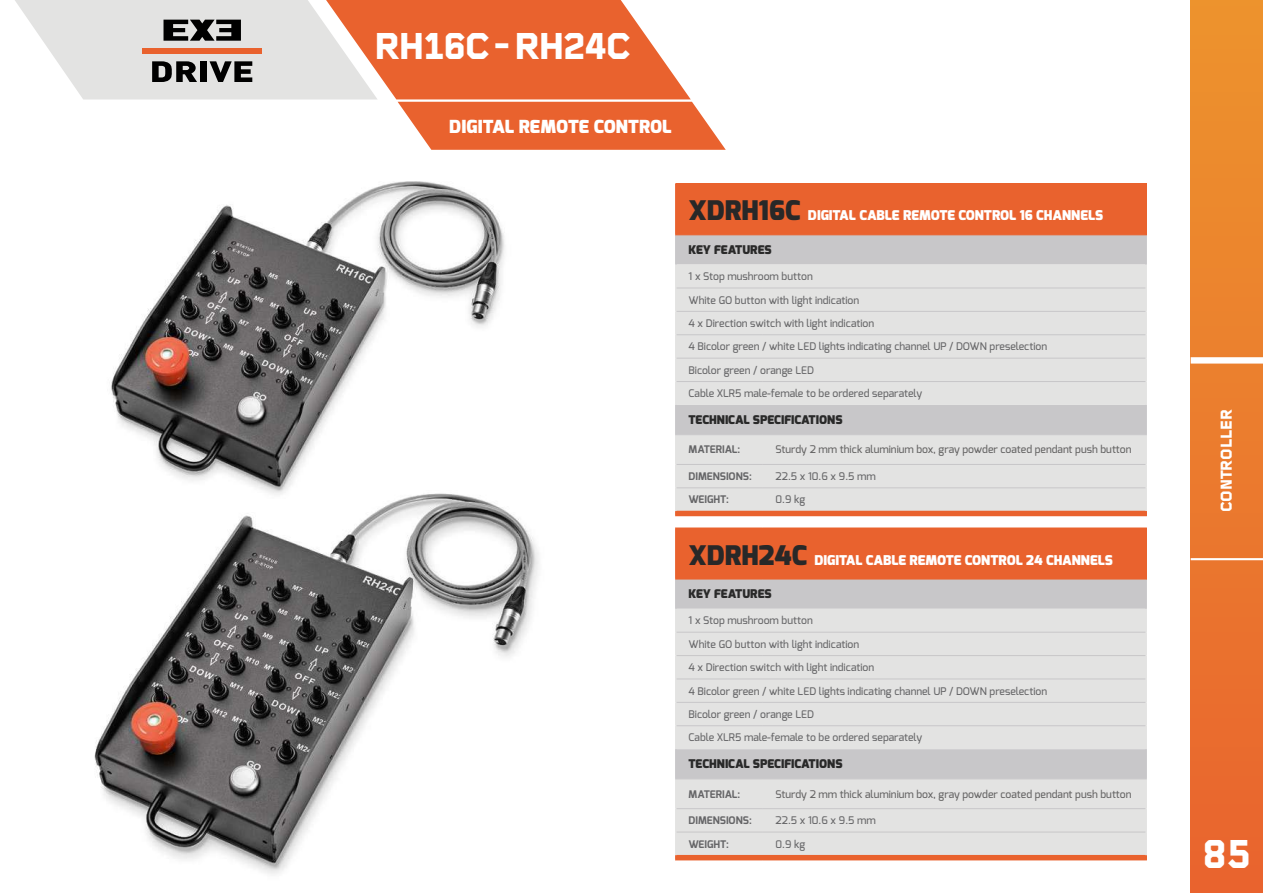
<style>
.page{position:relative;width:1263px;height:893px;background:#fff}
.page>*{position:absolute;margin:0;border:0;box-sizing:border-box;transform-origin:0 0}
.t1{font:800 42px "Foundry Gridnik W03";color:#fff}
.t2{font:800 39px "Foundry Gridnik W03";letter-spacing:-.035em;color:#fff}
.t3{font:900 18px "Exo";color:#fff}
.t4{font:800 16.5px "Foundry Gridnik W03";color:#fff}
.t5{font:900 13.5px "Exo";color:#fff}
.t6{font:900 12px "Exo";color:#292929}
.t7{font:500 10.5px "Exo";color:#656567}
.t8{font:500 10.5px "Exo";color:#646363}
.t9{font:700 10.5px "Exo";color:#656567}
.s1{font-size:27px;color:#282828}
</style>
<div class="page">
<div style="left:1191px;top:0;width:72px;height:893px;background:linear-gradient(to bottom,#ed932d,#e9642f)"></div>
<div style="left:1191px;top:357px;width:72px;height:7px;background:#fff"></div>
<hr style="left:1191px;top:558px;width:72px;height:2px;background:#fff">
<img style="left:94px;top:528px;width:445px;height:346px">
<img style="left:111px;top:181px;width:413px;height:347px">
<svg style="left:326px;top:0;width:400px;height:150px;fill:#e9622e"></svg>
<svg style="left:15px;top:0;width:363px;height:99px;background:#d8cec9"></svg>
<div style="left:676px;top:184px;width:470px;height:51px;background:#e9622e"></div>
<div style="left:676px;top:236px;width:469px;height:29px;background:#c8c7c9"></div>
<svg style="left:676px;top:265px;width:469px;height:246px;background:#dfdfde"></svg>
<div style="left:676px;top:511px;width:470px;height:5px;background:#e9622e"></div>
<hr style="left:1145px;top:265px;width:2px;height:23px;background:#e3e3e2">
<hr style="left:1145px;top:288px;width:2px;height:23px;background:#e3e3e2">
<hr style="left:1145px;top:311px;width:2px;height:24px;background:#e3e3e2">
<hr style="left:1145px;top:335px;width:2px;height:23px;background:#e3e3e2">
<hr style="left:1145px;top:358px;width:2px;height:24px;background:#e3e3e2">
<hr style="left:1145px;top:382px;width:2px;height:23px;background:#e3e3e2">
<hr style="left:1145px;top:435px;width:2px;height:29px;background:#e3e3e2">
<hr style="left:1145px;top:464px;width:2px;height:24px;background:#e3e3e2">
<hr style="left:1145px;top:488px;width:2px;height:23px;background:#e3e3e2">
<hr style="left:675px;top:235px;width:1px;height:30px;background:#c8c7c9">
<hr style="left:1145px;top:235px;width:2px;height:30px;background:#c8c7c9">
<svg style="left:675px;top:265px;width:1px;height:251px"></svg>
<hr style="left:1145px;top:405px;width:2px;height:29px;background:#c8c7c9">
<hr style="left:676px;top:288px;width:87px;height:1px;background:#c8c7c9">
<hr style="left:763px;top:288px;width:382px;height:1px;background:#c8c7c9">
<hr style="left:675px;top:434px;width:88px;height:1px;background:#c8c7c9">
<hr style="left:763px;top:434px;width:384px;height:1px;background:#c8c7c9">
<hr style="left:676px;top:464px;width:87px;height:1px;background:#c8c7c9">
<hr style="left:763px;top:464px;width:382px;height:1px;background:#c8c7c9">
<hr style="left:676px;top:488px;width:87px;height:1px;background:#c8c7c9">
<hr style="left:763px;top:488px;width:382px;height:1px;background:#c8c7c9">
<hr style="left:675px;top:184px;width:1px;height:51px;background:#e9622e">
<hr style="left:1145px;top:184px;width:2px;height:51px;background:#e9622e">
<hr style="left:676px;top:311px;width:87px;height:1px;background:#c8c7c9">
<hr style="left:763px;top:311px;width:382px;height:1px;background:#c8c7c9">
<hr style="left:676px;top:334px;width:87px;height:1px;background:#c8c7c9">
<hr style="left:763px;top:334px;width:382px;height:1px;background:#c8c7c9">
<hr style="left:676px;top:358px;width:87px;height:1px;background:#c8c7c9">
<hr style="left:763px;top:358px;width:382px;height:1px;background:#c8c7c9">
<hr style="left:676px;top:381px;width:87px;height:1px;background:#c8c7c9">
<hr style="left:763px;top:381px;width:382px;height:1px;background:#c8c7c9">
<hr style="left:675px;top:235px;width:88px;height:1px;background:#e9622e">
<hr style="left:763px;top:235px;width:384px;height:1px;background:#e9622e">
<div style="left:676px;top:528px;width:470px;height:51px;background:#e9622e"></div>
<div style="left:676px;top:580px;width:469px;height:29px;background:#c8c7c9"></div>
<svg style="left:676px;top:609px;width:469px;height:246px;background:#dfdfde"></svg>
<div style="left:676px;top:855px;width:470px;height:5px;background:#e9622e"></div>
<hr style="left:763px;top:855px;width:384px;height:1px;background:#e9622e">
<hr style="left:675px;top:860px;width:88px;height:1px;background:#e9622e">
<hr style="left:763px;top:860px;width:384px;height:1px;background:#e9622e">
<hr style="left:1145px;top:609px;width:2px;height:23px;background:#e3e3e2">
<hr style="left:1145px;top:632px;width:2px;height:24px;background:#e3e3e2">
<hr style="left:1145px;top:656px;width:2px;height:23px;background:#e3e3e2">
<hr style="left:1145px;top:679px;width:2px;height:23px;background:#e3e3e2">
<hr style="left:1145px;top:702px;width:2px;height:24px;background:#e3e3e2">
<svg style="left:675px;top:609px;width:1px;height:140px"></svg>
<hr style="left:1145px;top:726px;width:2px;height:23px;background:#e3e3e2">
<hr style="left:675px;top:779px;width:1px;height:30px;background:#e3e3e2">
<hr style="left:1145px;top:779px;width:2px;height:30px;background:#e3e3e2">
<hr style="left:1145px;top:809px;width:2px;height:23px;background:#e3e3e2">
<svg style="left:675px;top:809px;width:1px;height:51px"></svg>
<hr style="left:1145px;top:832px;width:2px;height:23px;background:#e3e3e2">
<hr style="left:675px;top:579px;width:1px;height:30px;background:#c8c7c9">
<hr style="left:1145px;top:579px;width:2px;height:30px;background:#c8c7c9">
<hr style="left:675px;top:749px;width:1px;height:30px;background:#c8c7c9">
<hr style="left:1145px;top:749px;width:2px;height:30px;background:#c8c7c9">
<hr style="left:676px;top:632px;width:87px;height:1px;background:#c8c7c9">
<hr style="left:763px;top:632px;width:382px;height:1px;background:#c8c7c9">
<hr style="left:675px;top:779px;width:88px;height:1px;background:#c8c7c9">
<hr style="left:763px;top:779px;width:384px;height:1px;background:#c8c7c9">
<hr style="left:676px;top:808px;width:87px;height:1px;background:#c8c7c9">
<hr style="left:763px;top:808px;width:382px;height:1px;background:#c8c7c9">
<hr style="left:676px;top:832px;width:87px;height:1px;background:#c8c7c9">
<hr style="left:763px;top:832px;width:382px;height:1px;background:#c8c7c9">
<hr style="left:675px;top:528px;width:1px;height:51px;background:#e9622e">
<hr style="left:1145px;top:528px;width:2px;height:51px;background:#e9622e">
<hr style="left:676px;top:655px;width:87px;height:1px;background:#c8c7c9">
<hr style="left:763px;top:655px;width:382px;height:1px;background:#c8c7c9">
<hr style="left:676px;top:679px;width:87px;height:1px;background:#c8c7c9">
<hr style="left:763px;top:679px;width:382px;height:1px;background:#c8c7c9">
<hr style="left:676px;top:702px;width:87px;height:1px;background:#c8c7c9">
<hr style="left:763px;top:702px;width:382px;height:1px;background:#c8c7c9">
<hr style="left:676px;top:725px;width:87px;height:1px;background:#c8c7c9">
<hr style="left:763px;top:725px;width:382px;height:1px;background:#c8c7c9">
<hr style="left:675px;top:579px;width:88px;height:1px;background:#e9622e">
<hr style="left:763px;top:579px;width:384px;height:1px;background:#e9622e">
<h2 class="t2" style="left:374px;top:22px;width:258px">RH16C - RH24C</h2>
<h3 class="t3" style="left:449px;top:115px;width:224px">DIGITAL REMOTE CONTROL</h3>
<p class="t5" style="left:689px;top:207px;width:416px"><span class="s1">XDRH16C</span> DIGITAL CABLE REMOTE CONTROL 16 CHANNELS</p>
<p class="t6" style="left:689px;top:242px;width:85px">KEY FEATURES</p>
<p class="t7" style="left:689px;top:270px;width:126px">1 x Stop mushroom button</p>
<p class="t7" style="left:689px;top:293px;width:172px">White GO button with light indication</p>
<p class="t7" style="left:689px;top:316px;width:187px">4 x Direction switch with light indication</p>
<p class="t7" style="left:689px;top:340px;width:360px">4 Bicolor green / white LED lights indicating channel UP / DOWN preselection</p>
<p class="t7" style="left:689px;top:363px;width:127px">Bicolor green / orange LED</p>
<p class="t7" style="left:689px;top:387px;width:235px">Cable XLR5 male-female to be ordered separately</p>
<p class="t6" style="left:689px;top:412px;width:155px">TECHNICAL SPECIFICATIONS</p>
<p class="t9" style="left:689px;top:443px;width:53px">MATERIAL:</p>
<p class="t8" style="left:776px;top:443px;width:357px">Sturdy 2 mm thick aluminium box, gray powder coated pendant push button</p>
<p class="t9" style="left:689px;top:469px;width:65px">DIMENSIONS:</p>
<p class="t7" style="left:776px;top:469px;width:102px">22.5 x 10.6 x 9.5 mm</p>
<p class="t9" style="left:689px;top:493px;width:42px">WEIGHT:</p>
<p class="t7" style="left:776px;top:493px;width:31px">0.9 kg</p>
<p class="t5" style="left:689px;top:551px;width:426px"><span class="s1">XDRH24C</span> DIGITAL CABLE REMOTE CONTROL 24 CHANNELS</p>
<p class="t6" style="left:689px;top:586px;width:85px">KEY FEATURES</p>
<p class="t7" style="left:689px;top:614px;width:126px">1 x Stop mushroom button</p>
<p class="t7" style="left:689px;top:637px;width:172px">White GO button with light indication</p>
<p class="t7" style="left:689px;top:661px;width:187px">4 x Direction switch with light indication</p>
<p class="t7" style="left:689px;top:684px;width:360px">4 Bicolor green / white LED lights indicating channel UP / DOWN preselection</p>
<p class="t7" style="left:689px;top:707px;width:127px">Bicolor green / orange LED</p>
<p class="t7" style="left:689px;top:731px;width:235px">Cable XLR5 male-female to be ordered separately</p>
<p class="t6" style="left:689px;top:756px;width:155px">TECHNICAL SPECIFICATIONS</p>
<p class="t9" style="left:689px;top:787px;width:53px">MATERIAL:</p>
<p class="t8" style="left:776px;top:787px;width:357px">Sturdy 2 mm thick aluminium box, gray powder coated pendant push button</p>
<p class="t9" style="left:689px;top:814px;width:65px">DIMENSIONS:</p>
<p class="t7" style="left:776px;top:814px;width:102px">22.5 x 10.6 x 9.5 mm</p>
<p class="t9" style="left:689px;top:837px;width:42px">WEIGHT:</p>
<p class="t7" style="left:776px;top:837px;width:31px">0.9 kg</p>
<h3 class="t4" style="left:1216px;top:512px;width:105px;rotate:-90deg">CONTROLLER</h3>
<h1 class="t1" style="left:1202px;top:829px;width:50px">85</h1>
</div>
